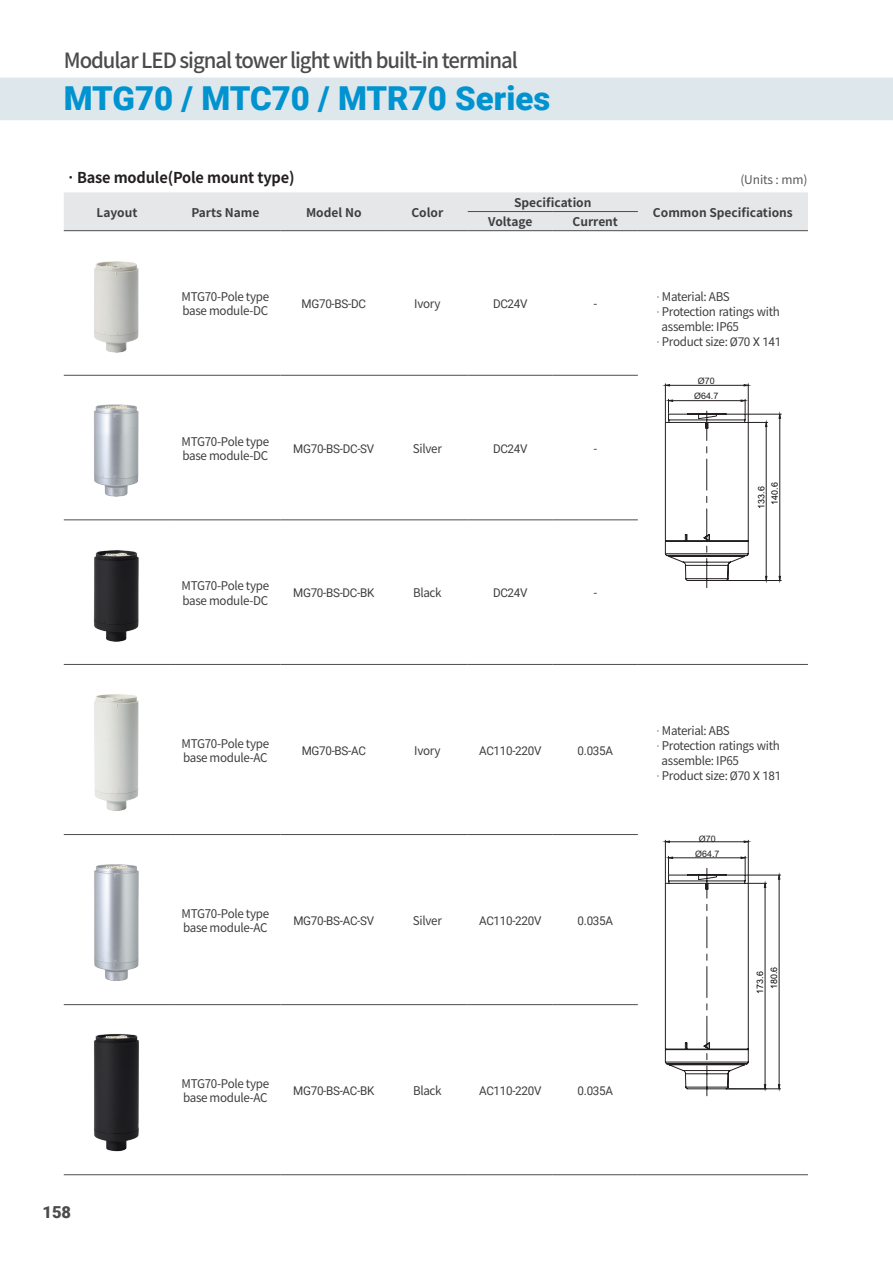
<style>
.page{position:relative;width:893px;height:1263px;background:#fff}
.page>*{position:absolute;margin:0;border:0;box-sizing:border-box;transform-origin:0 0}
.t1{font:900 33px "Roboto";color:#0093d0}
.t2{font:500 21px "Noto Sans CJ Kkr";letter-spacing:-.05em;color:#4b4c4d}
.t3{font:900 16.5px "Roboto";color:#4b4c4d}
.t4{font:700 15px "Noto Sans CJ Kkr";letter-spacing:-.01em;color:#231f20}
.t5{font:12px/14.4px "Noto Sans CJ Kkr";letter-spacing:-.025em;color:#3e3e3f}
.t6{font:12px "Roboto";letter-spacing:-.025em;color:#3e3e3f}
.t7{font:700 12px "Noto Sans CJ Kkr";color:#3e3e3f}
.t8{font:12px "Noto Sans CJ Kkr";letter-spacing:-.01em;color:#57585a}
.t9{font:8.85px "Arial";color:#030303}
.t10{font:8.85px/14.9px "Arial";color:#231f20;text-align:center}
.s1{font-size:10.5px;color:#57585a}
.s2{font-family:"Roboto"}
</style>
<div class="page">
<div style="left:64px;top:192px;width:744px;height:38px;background:#e6e7e9"></div>
<hr style="left:387px;top:230px;width:81px;height:1px;background:#4b4c4d">
<hr style="left:468px;top:230px;width:85px;height:1px;background:#4b4c4d">
<hr style="left:387px;top:1174px;width:81px;height:1px;background:#4b4c4d">
<hr style="left:468px;top:1174px;width:85px;height:1px;background:#4b4c4d">
<hr style="left:387px;top:664px;width:81px;height:1px;background:#4b4c4d">
<hr style="left:468px;top:664px;width:85px;height:1px;background:#4b4c4d">
<hr style="left:387px;top:375px;width:81px;height:1px;background:#4b4c4d">
<hr style="left:468px;top:375px;width:85px;height:1px;background:#4b4c4d">
<hr style="left:387px;top:520px;width:81px;height:1px;background:#4b4c4d">
<hr style="left:468px;top:520px;width:85px;height:1px;background:#4b4c4d">
<hr style="left:64px;top:375px;width:106px;height:1px;background:#4b4c4d">
<hr style="left:64px;top:520px;width:106px;height:1px;background:#4b4c4d">
<hr style="left:64px;top:834px;width:106px;height:1px;background:#4b4c4d">
<hr style="left:64px;top:1004px;width:106px;height:1px;background:#4b4c4d">
<hr style="left:64px;top:230px;width:106px;height:1px;background:#4b4c4d">
<hr style="left:553px;top:230px;width:85px;height:1px;background:#4b4c4d">
<hr style="left:64px;top:1174px;width:106px;height:1px;background:#4b4c4d">
<hr style="left:553px;top:1174px;width:85px;height:1px;background:#4b4c4d">
<hr style="left:638px;top:230px;width:170px;height:1px;background:#4b4c4d">
<hr style="left:638px;top:664px;width:170px;height:1px;background:#4b4c4d">
<hr style="left:638px;top:1174px;width:170px;height:1px;background:#4b4c4d">
<hr style="left:64px;top:664px;width:106px;height:1px;background:#4b4c4d">
<hr style="left:553px;top:664px;width:85px;height:1px;background:#4b4c4d">
<hr style="left:553px;top:375px;width:85px;height:1px;background:#4b4c4d">
<hr style="left:553px;top:520px;width:85px;height:1px;background:#4b4c4d">
<hr style="left:170px;top:834px;width:111px;height:1px;background:#4b4c4d">
<hr style="left:281px;top:834px;width:106px;height:1px;background:#4b4c4d">
<hr style="left:387px;top:834px;width:81px;height:1px;background:#4b4c4d">
<hr style="left:468px;top:834px;width:85px;height:1px;background:#4b4c4d">
<hr style="left:553px;top:834px;width:85px;height:1px;background:#4b4c4d">
<hr style="left:170px;top:1004px;width:111px;height:1px;background:#4b4c4d">
<hr style="left:281px;top:1004px;width:106px;height:1px;background:#4b4c4d">
<hr style="left:387px;top:1004px;width:81px;height:1px;background:#4b4c4d">
<hr style="left:468px;top:1004px;width:85px;height:1px;background:#4b4c4d">
<hr style="left:553px;top:1004px;width:85px;height:1px;background:#4b4c4d">
<hr style="left:170px;top:230px;width:111px;height:1px;background:#4b4c4d">
<hr style="left:281px;top:230px;width:106px;height:1px;background:#4b4c4d">
<hr style="left:170px;top:1174px;width:111px;height:1px;background:#4b4c4d">
<hr style="left:281px;top:1174px;width:106px;height:1px;background:#4b4c4d">
<hr style="left:170px;top:664px;width:111px;height:1px;background:#4b4c4d">
<hr style="left:281px;top:664px;width:106px;height:1px;background:#4b4c4d">
<hr style="left:170px;top:375px;width:111px;height:1px;background:#4b4c4d">
<hr style="left:281px;top:375px;width:106px;height:1px;background:#4b4c4d">
<hr style="left:170px;top:520px;width:111px;height:1px;background:#4b4c4d">
<hr style="left:281px;top:520px;width:106px;height:1px;background:#4b4c4d">
<hr style="left:468px;top:211px;width:85px;height:1px;background:#4b4c4d">
<hr style="left:553px;top:211px;width:85px;height:1px;background:#4b4c4d">
<div style="left:0;top:78px;width:893px;height:42px;background:#dee7ec"></div>
<img style="left:94px;top:694px;width:45px;height:117px">
<img style="left:94px;top:261px;width:45px;height:92px">
<img style="left:94px;top:404px;width:45px;height:93px">
<img style="left:93px;top:550px;width:46px;height:92px">
<img style="left:94px;top:864px;width:45px;height:117px">
<img style="left:93px;top:1034px;width:46px;height:118px">
<hr style="left:665px;top:840px;width:1px;height:43px;background:#231f20">
<hr style="left:748px;top:840px;width:1px;height:43px;background:#231f20">
<hr style="left:669px;top:841px;width:75px;height:1px;background:#231f20">
<svg style="left:665px;top:856px;width:116px;height:240px"></svg>
<hr style="left:665px;top:384px;width:1px;height:38px;background:#231f20">
<hr style="left:748px;top:384px;width:1px;height:38px;background:#231f20">
<hr style="left:669px;top:385px;width:75px;height:1px;background:#231f20">
<svg style="left:665px;top:399px;width:116px;height:189px"></svg>
<p class="t2" style="left:64px;top:48px;width:456px">Modular LED signal tower light with built-in terminal</p>
<p class="t1" style="left:64px;top:75px;width:488px">MTG70 / MTC70 / MTR70 Series</p>
<p class="t4" style="left:64px;top:169px;width:232px">ㆍBase module(Pole mount type)</p>
<p class="t8" style="left:740px;top:173px;width:69px">(Units : mm)</p>
<p class="t7" style="left:96px;top:206px;width:43px">Layout</p>
<p class="t7" style="left:191px;top:206px;width:70px">Parts Name</p>
<p class="t7" style="left:306px;top:206px;width:57px">Model No</p>
<p class="t7" style="left:411px;top:206px;width:33px">Color</p>
<p class="t7" style="left:514px;top:196px;width:79px">Specification</p>
<p class="t7" style="left:488px;top:215px;width:46px">Voltage</p>
<p class="t7" style="left:573px;top:215px;width:47px">Current</p>
<p class="t5" style="left:182px;top:290px;width:89px">MTG70-Pole type base module-DC</p>
<p class="t6" style="left:302px;top:295px;width:66px">MG70-BS-DC</p>
<p class="t5" style="left:414px;top:297px;width:28px">Ivory</p>
<p class="t6" style="left:493px;top:295px;width:36px">DC24V</p>
<p class="t6" style="left:594px;top:295px;width:5px">-</p>
<p class="t5" style="left:182px;top:434px;width:89px">MTG70-Pole type base module-DC</p>
<p class="t6" style="left:293px;top:440px;width:82px">MG70-BS-DC-SV</p>
<p class="t5" style="left:413px;top:441px;width:30px">Silver</p>
<p class="t6" style="left:493px;top:440px;width:36px">DC24V</p>
<p class="t6" style="left:594px;top:440px;width:5px">-</p>
<p class="t5" style="left:182px;top:579px;width:89px">MTG70-Pole type base module-DC</p>
<p class="t6" style="left:293px;top:585px;width:83px">MG70-BS-DC-BK</p>
<p class="t5" style="left:413px;top:586px;width:30px">Black</p>
<p class="t6" style="left:493px;top:585px;width:36px">DC24V</p>
<p class="t6" style="left:594px;top:585px;width:5px">-</p>
<p class="t7" style="left:653px;top:206px;width:141px">Common Specifications</p>
<p class="t5" style="left:653px;top:289px;width:79px"><span class="s1">ㆍ</span>Material: ABS</p>
<p class="t5" style="left:653px;top:304px;width:129px"><span class="s1">ㆍ</span>Protection ratings with</p>
<p class="t5" style="left:662px;top:319px;width:79px">assemble: IP65</p>
<p class="t5" style="left:653px;top:334px;width:130px"><span class="s1">ㆍ</span>Product size: <span class="s2">Ø70 X 141</span></p>
<p class="t10" style="left:694px;top:374px;width:26px">Ø70<br>Ø64.7</p>
<p class="t9" style="left:769px;top:505px;width:24px;rotate:-90deg">140.6</p>
<p class="t9" style="left:755px;top:509px;width:24px;rotate:-90deg">133.6</p>
<h3 class="t3" style="left:43px;top:1200px;width:30px">158</h3>
<p class="t5" style="left:182px;top:736px;width:89px">MTG70-Pole type base module-AC</p>
<p class="t6" style="left:302px;top:742px;width:66px">MG70-BS-AC</p>
<p class="t5" style="left:414px;top:743px;width:28px">Ivory</p>
<p class="t6" style="left:479px;top:742px;width:64px">AC110-220V</p>
<p class="t6" style="left:578px;top:742px;width:37px">0.035A</p>
<p class="t5" style="left:182px;top:906px;width:89px">MTG70-Pole type base module-AC</p>
<p class="t6" style="left:293px;top:912px;width:82px">MG70-BS-AC-SV</p>
<p class="t5" style="left:413px;top:913px;width:30px">Silver</p>
<p class="t6" style="left:479px;top:912px;width:64px">AC110-220V</p>
<p class="t6" style="left:578px;top:912px;width:37px">0.035A</p>
<p class="t5" style="left:182px;top:1076px;width:89px">MTG70-Pole type base module-AC</p>
<p class="t6" style="left:293px;top:1082px;width:83px">MG70-BS-AC-BK</p>
<p class="t5" style="left:413px;top:1083px;width:30px">Black</p>
<p class="t6" style="left:479px;top:1082px;width:64px">AC110-220V</p>
<p class="t6" style="left:578px;top:1082px;width:37px">0.035A</p>
<p class="t5" style="left:653px;top:723px;width:79px"><span class="s1">ㆍ</span>Material: ABS</p>
<p class="t5" style="left:653px;top:738px;width:129px"><span class="s1">ㆍ</span>Protection ratings with</p>
<p class="t5" style="left:662px;top:753px;width:79px">assemble: IP65</p>
<p class="t5" style="left:653px;top:768px;width:130px"><span class="s1">ㆍ</span>Product size: <span class="s2">Ø70 X 181</span></p>
<p class="t10" style="left:695px;top:832px;width:26px">Ø70<br>Ø64.7</p>
<p class="t9" style="left:768px;top:989px;width:24px;rotate:-90deg">180.6</p>
<p class="t9" style="left:754px;top:993px;width:24px;rotate:-90deg">173.6</p>
</div>
